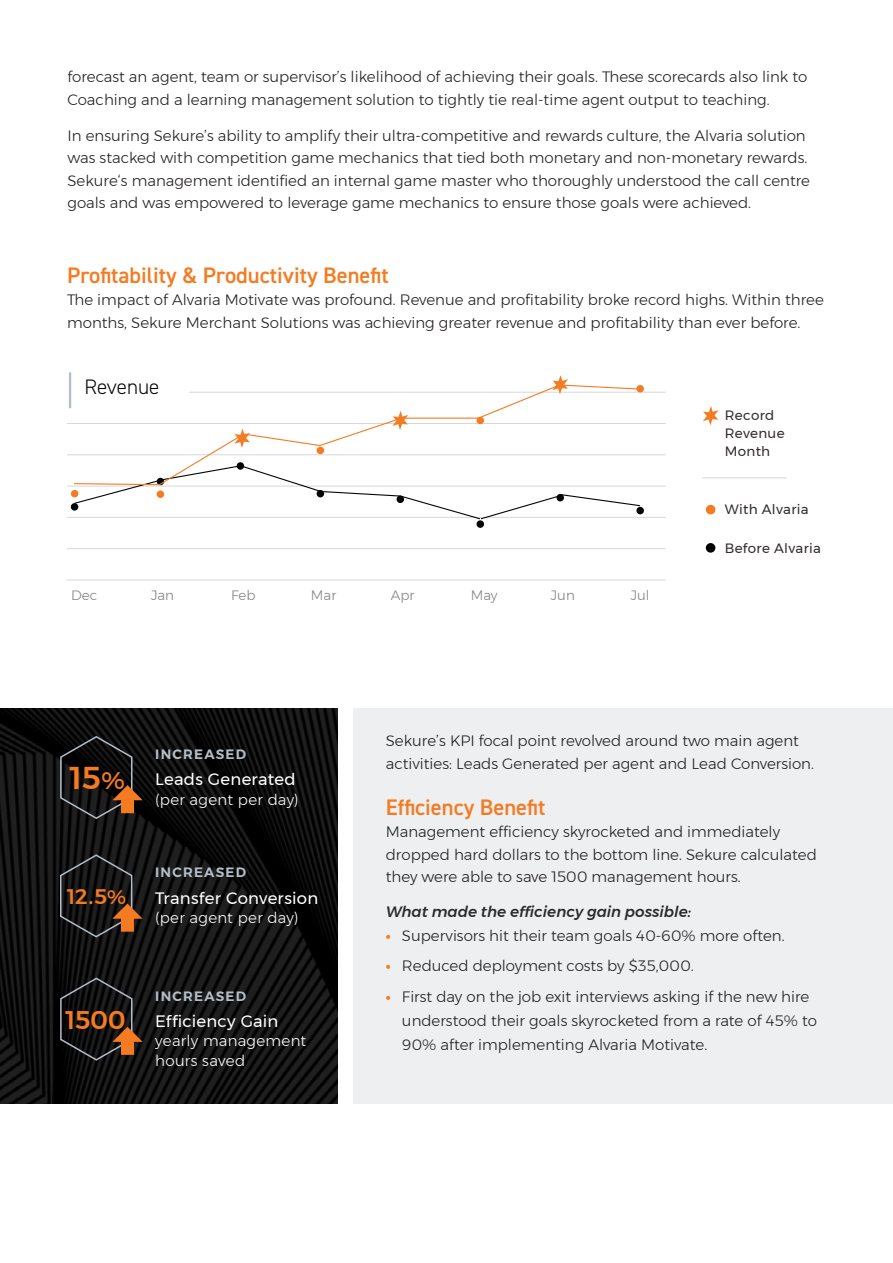
<style>
.page{position:relative;width:893px;height:1263px;background:#fff}
.page>*{position:absolute;margin:0;border:0;box-sizing:border-box;transform-origin:0 0}
.Percentage_Text_oran{font:500 31.5px "Montserrat";color:#f47b21}
.Percentage_Text_oran-2{font:500 25.5px "Montserrat";color:#f47b21}
.Subhead_Orange{font:600 22.5px "DIN2014";color:#f47b21}
.Cover_Subheadline{font:300 21px "DIN2014";color:#040605}
.Percentage_Text_oran-3{font:500 21px "Montserrat";color:#f47b21}
.t1{font:16.5px "Montserrat";letter-spacing:.015em;color:#fff}
.Body{font:300 15px/22.5px "Montserrat";color:#231f20}
.t2{font:300 15px/19.5px "Montserrat";letter-spacing:.015em;color:#fff}
.Subhead_Gray_Italics{font:italic 500 15px "Montserrat";color:#2a2c2c}
.StatsText{font:13.5px/18px "Montserrat";letter-spacing:.02em;color:#322d2c}
.t3{font:600 13.5px "Montserrat";letter-spacing:.09em;color:#b4bec8}
.Body-2{font:300 13.5px "Montserrat";color:#868382}
.s1{font-size:24px}
.s2{font-size:22.5px}
.s3{font-size:19.5px}
.s4{font-weight:700;color:#f47b21}
</style>
<div class="page">
<div style="left:353px;top:708px;width:540px;height:396px;background:#edeff1"></div>
<hr style="left:67px;top:486px;width:599px;height:1px;background:#d7d7d7">
<hr style="left:67px;top:517px;width:599px;height:1px;background:#d7d7d7">
<hr style="left:67px;top:454px;width:599px;height:1px;background:#d7d7d7">
<hr style="left:189px;top:392px;width:477px;height:1px;background:#d7d7d7">
<hr style="left:67px;top:423px;width:599px;height:1px;background:#d7d7d7">
<hr style="left:67px;top:548px;width:599px;height:1px;background:#d7d7d7">
<hr style="left:67px;top:580px;width:599px;height:1px;background:#d7d7d7">
<svg style="left:73px;top:486px;width:568px;height:34px"></svg>
<div style="left:71px;top:503px;width:7px;height:8px;background:#040605;border-radius:50%"></div>
<div style="left:317px;top:490px;width:7px;height:7px;background:#040605;border-radius:50%"></div>
<div style="left:397px;top:495px;width:7px;height:8px;background:#040605;border-radius:50%"></div>
<div style="left:477px;top:520px;width:7px;height:8px;background:#040605;border-radius:50%"></div>
<div style="left:556px;top:494px;width:8px;height:7px;background:#040605;border-radius:50%"></div>
<div style="left:636px;top:507px;width:8px;height:7px;background:#040605;border-radius:50%"></div>
<svg style="left:73px;top:384px;width:568px;height:102px"></svg>
<div style="left:636px;top:385px;width:8px;height:7px;background:#f47b21;border-radius:50%"></div>
<div style="left:477px;top:417px;width:7px;height:7px;background:#f47b21;border-radius:50%"></div>
<div style="left:317px;top:447px;width:7px;height:7px;background:#f47b21;border-radius:50%"></div>
<div style="left:157px;top:490px;width:7px;height:8px;background:#f47b21;border-radius:50%"></div>
<div style="left:71px;top:490px;width:7px;height:7px;background:#f47b21;border-radius:50%"></div>
<svg style="left:392px;top:411px;width:16px;height:19px"></svg>
<svg style="left:552px;top:375px;width:16px;height:19px"></svg>
<svg style="left:234px;top:429px;width:16px;height:19px"></svg>
<hr style="left:69px;top:372px;width:2px;height:36px;background:#b4bec8">
<svg style="left:703px;top:406px;width:16px;height:19px"></svg>
<hr style="left:702px;top:477px;width:85px;height:1px;background:#d7d7d7">
<div style="left:706px;top:505px;width:9px;height:9px;background:#f47b21;border-radius:50%"></div>
<div style="left:706px;top:543px;width:9px;height:10px;background:#000;border-radius:50%"></div>
<img style="left:0;top:708px;width:337px;height:396px">
<svg style="left:59px;top:735px;width:84px;height:85px;background:#211b16"></svg>
<svg style="left:59px;top:853px;width:84px;height:85px;background:#26201b"></svg>
<svg style="left:59px;top:977px;width:84px;height:84px;background:#231c18"></svg>
<p class="Body" style="left:68px;top:65px;width:741px">forecast an agent, team or supervisor’s likelihood of achieving their goals. These scorecards also link to<br>Coaching and a learning management solution to tightly tie real-time agent output to teaching.</p>
<p class="Body" style="left:68px;top:124px;width:744px">In ensuring Sekure’s ability to amplify their ultra-competitive and rewards culture, the Alvaria solution was stacked with competition game mechanics that tied both monetary and non-monetary rewards.<br>Sekure‘s management identified an internal game master who thoroughly understood the call centre goals and was empowered to leverage game mechanics to ensure those goals were achieved.</p>
<p class="Subhead_Orange" style="left:67px;top:260px;width:323px">Profitability &amp; Productivity Benefit</p>
<p class="Body" style="left:67px;top:289px;width:758px">The impact of Alvaria Motivate was profound. Revenue and profitability broke record highs. Within three months, Sekure Merchant Solutions was achieving greater revenue and profitability than ever before.</p>
<p class="Cover_Subheadline" style="left:85px;top:374px;width:76px">Revenue</p>
<p class="Body-2" style="left:71px;top:585px;width:28px">Dec</p>
<p class="Body-2" style="left:151px;top:585px;width:25px">Jan</p>
<p class="Body-2" style="left:231px;top:585px;width:26px">Feb</p>
<p class="Body-2" style="left:311px;top:585px;width:27px">Mar</p>
<p class="Body-2" style="left:391px;top:585px;width:25px">Apr</p>
<p class="Body-2" style="left:471px;top:585px;width:28px">May</p>
<p class="Body-2" style="left:551px;top:585px;width:26px">Jun</p>
<p class="Body-2" style="left:631px;top:585px;width:20px">Jul</p>
<p class="StatsText" style="left:725px;top:406px;width:61px">Record<br>Revenue<br>Month</p>
<p class="StatsText" style="left:725px;top:500px;width:85px">With Alvaria</p>
<p class="StatsText" style="left:725px;top:539px;width:98px">Before Alvaria</p>
<p class="Percentage_Text_oran" style="left:70px;top:753px;width:56px">15<span class="s1">%</span></p>
<p class="Percentage_Text_oran-3" style="left:67px;top:880px;width:61px">12<span class="s2">.</span>5<span class="s3">%</span></p>
<p class="Percentage_Text_oran-2" style="left:66px;top:1000px;width:62px">1500</p>
<p class="t3" style="left:155px;top:743px;width:92px">INCREASED</p>
<p class="t1" style="left:155px;top:767px;width:142px">Leads Generated</p>
<p class="t2" style="left:155px;top:789px;width:145px">(per agent per day)</p>
<p class="t3" style="left:155px;top:862px;width:92px">INCREASED</p>
<p class="t1" style="left:155px;top:885px;width:165px">Transfer Conversion</p>
<p class="t2" style="left:155px;top:908px;width:145px">(per agent per day)</p>
<p class="t3" style="left:155px;top:985px;width:92px">INCREASED</p>
<p class="t1" style="left:155px;top:1008px;width:125px">Efficiency Gain</p>
<p class="t2" style="left:155px;top:1031px;width:152px">yearly management hours saved</p>
<p class="Body" style="left:386px;top:729px;width:430px">Sekure’s KPI focal point revolved around two main agent activities: Leads Generated per agent and Lead Conversion.</p>
<p class="Subhead_Orange" style="left:386px;top:792px;width:161px">Efficiency Benefit</p>
<p class="Body" style="left:386px;top:820px;width:433px">Management efficiency skyrocketed and immediately dropped hard dollars to the bottom line. Sekure calculated they were able to save 1500 management hours.</p>
<p class="Subhead_Gray_Italics" style="left:386px;top:899px;width:307px">What made the efficiency gain possible:</p>
<p class="Body" style="left:386px;top:924px;width:400px"><span class="s4">•</span> Supervisors hit their team goals 40-60% more often.</p>
<p class="Body" style="left:386px;top:954px;width:309px"><span class="s4">•</span> Reduced deployment costs by $35,000.</p>
<p class="Body" style="left:402px;top:984px;width:416px;line-height:24px;text-indent:-16px"><span class="s4">•</span> First day on the job exit interviews asking if the new hire understood their goals skyrocketed from a rate of 45% to<br>90% after implementing Alvaria Motivate.</p>
</div>
